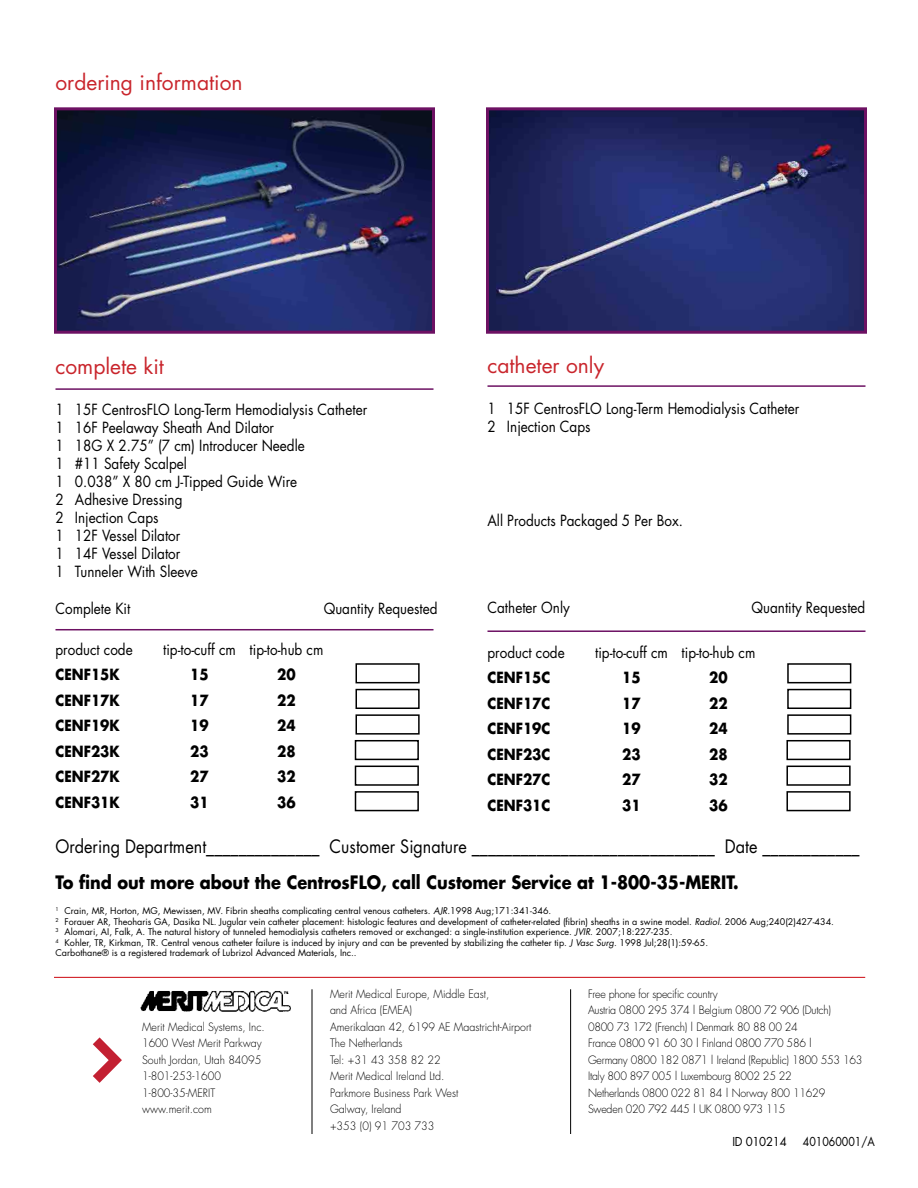
<style>
.page{position:relative;width:918px;height:1188px;background:#fff}
.page>*{position:absolute;margin:0;border:0;box-sizing:border-box;transform-origin:0 0}
.t1{font:21px "Futura";color:#c9252c}
.t2{font:18px "Futura";color:#000;scale:.9 1}
.t3{font:700 18px "Futura";color:#000;scale:.9 1}
.t4{font:15px/18px "Futura";color:#000;scale:.9 1}
.t5{font:700 15px "Futura";color:#000;scale:.9 1}
.t6{font:12px "Futura";color:#000;scale:.88 1}
.t7{font:12px "Futura";letter-spacing:-.02em;color:#000;scale:.95 1}
.t8{font:300 11.25px/16.5px "Futura";color:#000;scale:.95 1}
.t9{font:300 11.25px/16.5px "Futura";letter-spacing:-.02em;color:#000;scale:.95 1}
.t10{font:9px/10.5px "Futura";color:#000}
.s1{font-style:italic}
</style>
<div class="page">
<img style="left:140px;top:991px;width:150px;height:21px">
<hr style="left:312px;top:989px;width:1px;height:145px;background:#000">
<hr style="left:570px;top:989px;width:1px;height:145px;background:#000">
<hr style="left:54px;top:977px;width:811px;height:1px;background:#d2232a">
<svg style="left:93px;top:1037px;width:29px;height:46px"></svg>
<img style="left:58px;top:111px;width:373px;height:219px">
<div style="left:54px;top:107px;width:381px;height:227px;border:3px solid #6d1163"></div>
<img style="left:490px;top:111px;width:373px;height:219px">
<div style="left:486px;top:107px;width:381px;height:227px;border:3px solid #6d1163"></div>
<hr style="left:56px;top:388px;width:378px;height:2px;background:#6d1163">
<hr style="left:488px;top:385px;width:378px;height:2px;background:#6d1163">
<hr style="left:56px;top:629px;width:378px;height:1px;background:#6d1163">
<hr style="left:488px;top:630px;width:378px;height:2px;background:#6d1163">
<div style="left:787px;top:663px;width:64px;height:20px;border:2px solid #000"></div>
<div style="left:787px;top:689px;width:64px;height:20px;border:2px solid #000"></div>
<div style="left:787px;top:714px;width:64px;height:21px;border:2px solid #000"></div>
<div style="left:786px;top:740px;width:65px;height:20px;border:2px solid #000"></div>
<div style="left:786px;top:766px;width:65px;height:20px;border:2px solid #000"></div>
<div style="left:786px;top:791px;width:65px;height:20px;border:2px solid #000"></div>
<div style="left:356px;top:663px;width:64px;height:20px;border:2px solid #000"></div>
<div style="left:356px;top:689px;width:64px;height:20px;border:2px solid #000"></div>
<div style="left:356px;top:714px;width:64px;height:21px;border:2px solid #000"></div>
<div style="left:355px;top:740px;width:64px;height:20px;border:2px solid #000"></div>
<div style="left:355px;top:766px;width:64px;height:20px;border:2px solid #000"></div>
<div style="left:355px;top:791px;width:64px;height:20px;border:2px solid #000"></div>
<h1 class="t1" style="left:56px;top:68px;width:189px">ordering information</h1>
<h1 class="t1" style="left:488px;top:351px;width:118px">catheter only</h1>
<h3 class="t4" style="left:488px;top:399px;width:348px">1 15F CentrosFLO Long-Term Hemodialysis Catheter<br>2 Injection Caps</h3>
<h1 class="t1" style="left:56px;top:352px;width:110px">complete kit</h1>
<p class="t4" style="left:56px;top:400px;width:348px">1 15F CentrosFLO Long-Term Hemodialysis Catheter<br>1 16F Peelaway Sheath And Dilator<br>1 18G X 2.75” (7 cm) Introducer Needle<br>1 #11 Safety Scalpel<br>1 0.038” X 80 cm J-Tipped Guide Wire<br>2 Adhesive Dressing<br>2 Injection Caps<br>1 12F Vessel Dilator<br>1 14F Vessel Dilator<br>1 Tunneler With Sleeve</p>
<h3 class="t4" style="left:56px;top:600px;width:85px">Complete Kit</h3>
<h3 class="t4" style="left:324px;top:600px;width:128px">Quantity Requested</h3>
<h3 class="t4" style="left:56px;top:640px;width:87px">product code</h3>
<h3 class="t4" style="left:163px;top:640px;width:180px">tip-to-cuff cm tip-to-hub cm</h3>
<h3 class="t5" style="left:56px;top:664px;width:73px">CENF15K</h3>
<h3 class="t5" style="left:190px;top:664px;width:22px">15</h3>
<h3 class="t5" style="left:277px;top:664px;width:22px">20</h3>
<h3 class="t5" style="left:56px;top:690px;width:73px">CENF17K</h3>
<h3 class="t5" style="left:190px;top:690px;width:22px">17</h3>
<h3 class="t5" style="left:277px;top:690px;width:22px">22</h3>
<h3 class="t5" style="left:56px;top:715px;width:73px">CENF19K</h3>
<h3 class="t5" style="left:190px;top:715px;width:22px">19</h3>
<h3 class="t5" style="left:277px;top:715px;width:22px">24</h3>
<h3 class="t5" style="left:56px;top:741px;width:73px">CENF23K</h3>
<h3 class="t5" style="left:190px;top:741px;width:22px">23</h3>
<h3 class="t5" style="left:277px;top:741px;width:22px">28</h3>
<h3 class="t5" style="left:56px;top:766px;width:73px">CENF27K</h3>
<h3 class="t5" style="left:190px;top:766px;width:22px">27</h3>
<h3 class="t5" style="left:277px;top:766px;width:22px">32</h3>
<h3 class="t5" style="left:56px;top:792px;width:73px">CENF31K</h3>
<h3 class="t5" style="left:190px;top:792px;width:22px">31</h3>
<h3 class="t5" style="left:277px;top:792px;width:22px">36</h3>
<h2 class="t2" style="left:56px;top:834px;width:895px">Ordering Department______________ Customer Signature ______________________________ Date ____________</h2>
<h2 class="t3" style="left:56px;top:870px;width:761px">To find out more about the CentrosFLO, call Customer Service at 1-800-35-MERIT.</h2>
<p class="t10" style="left:56px;top:906px;width:780px"><sup>1</sup> Crain, MR, Horton, MG, Mewissen, MV. Fibrin sheaths complicating central venous catheters. <span class="s1">AJR</span>.1998 Aug;171:341-346.<br><sup>2</sup> Forauer AR, Theoharis GA, Dasika NL. Jugular vein catheter placement: histologic features and development of catheter-related (fibrin) sheaths in a swine model. <span class="s1">Radiol</span>. 2006 Aug;240(2)427-434.<br><sup>3</sup> Alomari, AI, Falk, A. The natural history of tunneled hemodialysis catheters removed or exchanged: a single-institution experience. <span class="s1">JVIR</span>. 2007;18:227-235.<br><sup>4</sup> Kohler, TR, Kirkman, TR. Central venous catheter failure is induced by injury and can be prevented by stabilizing the catheter tip. <span class="s1">J Vasc Surg</span>. 1998 Jul;28(1):59-65.<br>Carbothane® is a registered trademark of Lubrizol Advanced Materials, Inc..</p>
<h3 class="t4" style="left:488px;top:512px;width:219px">All Products Packaged 5 Per Box.</h3>
<h3 class="t4" style="left:488px;top:598px;width:93px">Catheter Only</h3>
<h3 class="t4" style="left:752px;top:598px;width:128px">Quantity Requested</h3>
<h3 class="t4" style="left:488px;top:643px;width:87px">product code</h3>
<h3 class="t4" style="left:595px;top:643px;width:180px">tip-to-cuff cm tip-to-hub cm</h3>
<h3 class="t5" style="left:488px;top:667px;width:72px">CENF15C</h3>
<h3 class="t5" style="left:622px;top:667px;width:22px">15</h3>
<h3 class="t5" style="left:709px;top:667px;width:22px">20</h3>
<h3 class="t5" style="left:488px;top:693px;width:71px">CENF17C</h3>
<h3 class="t5" style="left:622px;top:693px;width:22px">17</h3>
<h3 class="t5" style="left:709px;top:693px;width:22px">22</h3>
<h3 class="t5" style="left:488px;top:718px;width:71px">CENF19C</h3>
<h3 class="t5" style="left:622px;top:718px;width:22px">19</h3>
<h3 class="t5" style="left:709px;top:718px;width:22px">24</h3>
<h3 class="t5" style="left:488px;top:744px;width:71px">CENF23C</h3>
<h3 class="t5" style="left:622px;top:744px;width:22px">23</h3>
<h3 class="t5" style="left:709px;top:744px;width:22px">28</h3>
<h3 class="t5" style="left:488px;top:769px;width:71px">CENF27C</h3>
<h3 class="t5" style="left:622px;top:769px;width:22px">27</h3>
<h3 class="t5" style="left:709px;top:769px;width:22px">32</h3>
<h3 class="t5" style="left:488px;top:795px;width:71px">CENF31C</h3>
<h3 class="t5" style="left:622px;top:795px;width:22px">31</h3>
<h3 class="t5" style="left:709px;top:795px;width:22px">36</h3>
<p class="t8" style="left:142px;top:1019px;width:131px">Merit Medical Systems, Inc.<br>1600 West Merit Parkway<br>South Jordan, Utah 84095<br>1-801-253-1600<br>1-800-35-MERIT www.merit.com</p>
<p class="t8" style="left:330px;top:986px;width:214px">Merit Medical Europe, Middle East,<br>and Africa (EMEA)<br>Amerikalaan 42, 6199 AE Maastricht-Airport<br>The Netherlands<br>Tel: +31 43 358 82 22<br>Merit Medical Ireland Ltd.<br>Parkmore Business Park West<br>Galway, Ireland<br>+353 (0) 91 703 733</p>
<p class="t9" style="left:588px;top:986px;width:291px">Free phone for specific country<br>Austria 0800 295 374 | Belgium 0800 72 906 (Dutch)<br>0800 73 172 (French) | Denmark 80 88 00 24<br>France 0800 91 60 30 | Finland 0800 770 586 |<br>Germany 0800 182 0871 | Ireland (Republic) 1800 553 163<br>Italy 800 897 005 | Luxembourg 8002 25 22<br>Netherlands 0800 022 81 84 | Norway 800 11629<br>Sweden 020 792 445 | UK 0800 973 115</p>
<h3 class="t7" style="left:732px;top:1134px;width:59px">ID 010214</h3>
<h3 class="t6" style="left:803px;top:1134px;width:83px">401060001/A</h3>
</div>
